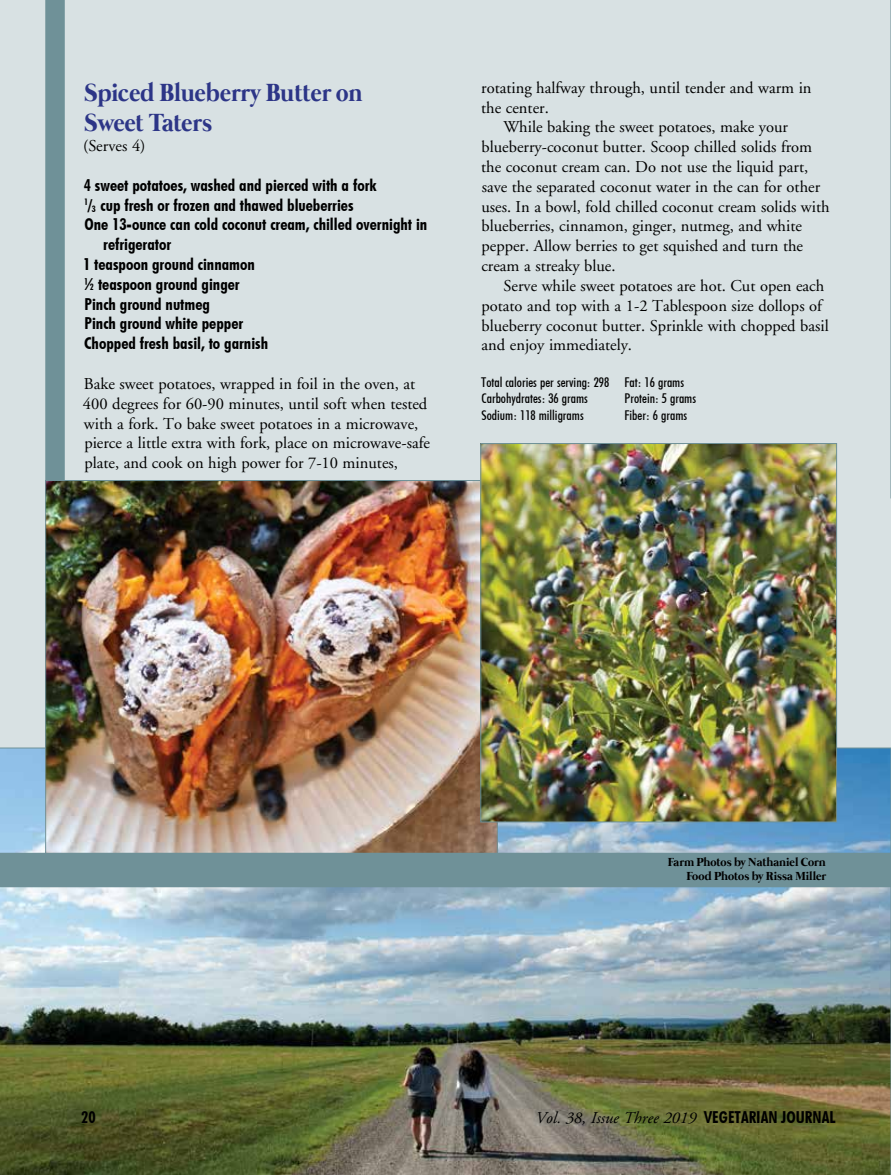
<style>
.page{position:relative;width:891px;height:1175px;background:#fff}
.page>*{position:absolute;margin:0;border:0;box-sizing:border-box;transform-origin:0 0}
.t1{font:700 25.5px/30px "Mermaid";color:#2c3587;scale:.95 1}
.t2{font:16.5px/19.8px "Adobe Garamond";color:#000}
.t3{font:16.5px "Futuri Condensed Bold SWFTE";color:#000}
.t4{font:italic 16.5px "Adobe Garamond";color:#000}
.t5{font:13.5px/16.5px "Futuri Condensed Regular SWFTE";color:#000}
.t6{font:700 12px/14.4px "Mermaid";color:#000;text-align:right}
.s1{font-family:"Futuri Condensed Bold SWFTE";font-style:normal}
</style>
<div class="page">
<div style="left:0;top:0;width:891px;height:1174px;background:#d8e1e3"></div>
<svg style="left:890px;top:0;width:1px;height:498px"></svg>
<img style="left:0;top:747px;width:891px;height:427px">
<img style="left:47px;top:482px;width:449px;height:370px">
<img style="left:482px;top:445px;width:353px;height:375px">
<div style="left:480px;top:443px;width:357px;height:379px;border:1px solid #6f9198"></div>
<div style="left:45px;top:0;width:20px;height:480px;background:#6f9198"></div>
<div style="left:0;top:852px;width:891px;height:35px;background:#6f9198"></div>
<h1 class="t1" style="left:84px;top:80px;width:294px">Spiced Blueberry Butter on<br>Sweet Taters</h1>
<p class="t2" style="left:83px;top:136px;width:64px">(Serves 4)</p>
<p class="t3" style="left:84px;top:174px;width:294px">4 sweet potatoes, washed and pierced with a fork</p>
<p class="t3" style="left:84px;top:194px;width:271px"><sup>1</sup>/<sub>3</sub> cup fresh or frozen and thawed blueberries</p>
<p class="t3" style="left:84px;top:214px;width:345px">One 13-ounce can cold coconut cream, chilled overnight in</p>
<p class="t3" style="left:103px;top:233px;width:69px">refrigerator</p>
<p class="t3" style="left:83px;top:253px;width:173px">1 teaspoon ground cinnamon</p>
<p class="t3" style="left:84px;top:273px;width:157px">½ teaspoon ground ginger</p>
<p class="t3" style="left:85px;top:293px;width:127px">Pinch ground nutmeg</p>
<p class="t3" style="left:85px;top:313px;width:160px">Pinch ground white pepper</p>
<p class="t3" style="left:84px;top:332px;width:186px">Chopped fresh basil, to garnish</p>
<p class="t2" style="left:83px;top:374px;width:349px">Bake sweet potatoes, wrapped in foil in the oven, at 400 degrees for 60-90 minutes, until soft when tested with a fork. To bake sweet potatoes in a microwave, pierce a little extra with fork, place on microwave-safe plate, and cook on high power for 7-10 minutes,</p>
<p class="t2" style="left:481px;top:78px;width:332px">rotating halfway through, until tender and warm in the center.</p>
<p class="t2" style="left:481px;top:118px;width:350px;text-indent:22px">While baking the sweet potatoes, make your blueberry-coconut butter. Scoop chilled solids from the coconut cream can. Do not use the liquid part, save the separated coconut water in the can for other uses. In a bowl, fold chilled coconut cream solids with blueberries, cinnamon, ginger, nutmeg, and white pepper. Allow berries to get squished and turn the cream a streaky blue.</p>
<p class="t2" style="left:481px;top:276px;width:349px;text-indent:22px">Serve while sweet potatoes are hot. Cut open each potato and top with a 1-2 Tablespoon size dollops of blueberry coconut butter. Sprinkle with chopped basil and enjoy immediately.</p>
<p class="t5" style="left:481px;top:373px;width:204px">Total calories per serving: 298 Fat: 16 grams<br>Carbohydrates: 36 grams</p>
<p class="t5" style="left:624px;top:390px;width:73px">Protein: 5 grams</p>
<p class="t5" style="left:482px;top:406px;width:104px">Sodium: 118 milligrams</p>
<p class="t5" style="left:624px;top:406px;width:64px">Fiber: 6 grams</p>
<p class="t6" style="left:668px;top:855px;width:160px">Farm Photos by Nathaniel Corn<br>Food Photos by Rissa Miller</p>
<p class="t3" style="left:82px;top:1102px;width:16px">20</p>
<p class="t4" style="left:537px;top:1105px;width:301px">Vol. 38, Issue Three 2019 <span class="s1">VEGETARIAN JOURNAL</span></p>
<p class="t3" style="left:81px;top:1105px;width:16px">20</p>
<p class="t4" style="left:536px;top:1108px;width:301px">Vol. 38, Issue Three 2019 <span class="s1">VEGETARIAN JOURNAL</span></p>
</div>
